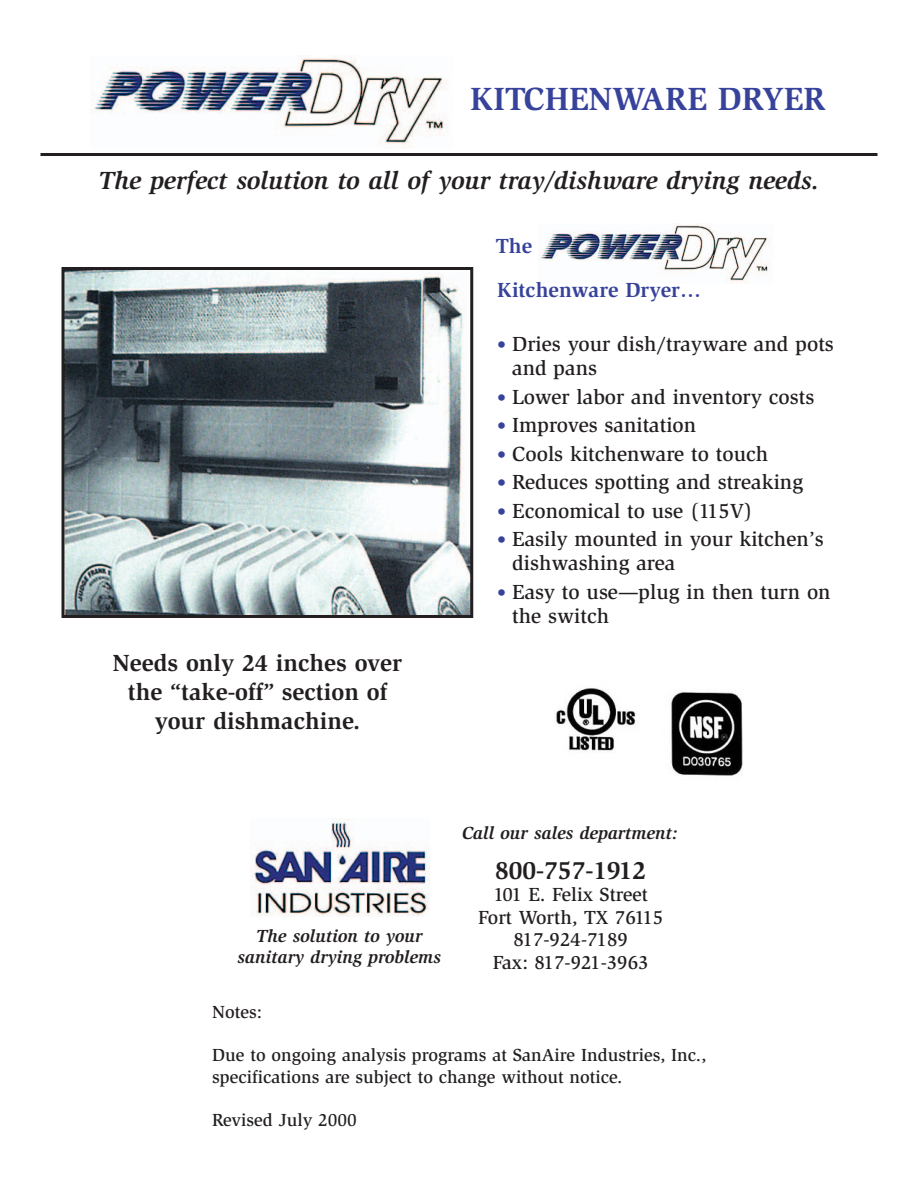
<style>
.page{position:relative;width:918px;height:1188px;background:#fff}
.page>*{position:absolute;margin:0;border:0;box-sizing:border-box;transform-origin:0 0}
.t1{font:700 33px "Slimbach";color:#37439b}
.t2{font:italic 700 25.5px "Slimbach";color:#231f20}
.t3{font:700 25.5px "Slimbach";color:#231f20}
.t4{font:700 24px/28.8px "Slimbach";color:#231f20;text-align:center}
.t5{font:500 21px/24px "Slimbach";color:#231f20}
.t6{font:700 21px "Slimbach";color:#37439b}
.t7{font:500 19.5px/22.5px "Slimbach";color:#231f20;text-align:center}
.t8{font:500 18px/21.6px "Slimbach";color:#231f20}
.t9{font:italic 700 18px/21px "Slimbach";color:#231f20;text-align:center}
.s1{font-size:18px;color:#37439b}
</style>
<div class="page">
<img style="left:93px;top:56px;width:354px;height:90px">
<img style="left:540px;top:225px;width:230px;height:57px">
<hr style="left:40px;top:153px;width:838px;height:3px;background:#231f20">
<img style="left:556px;top:688px;width:187px;height:88px">
<img style="left:66px;top:271px;width:403px;height:343px">
<div style="left:62px;top:267px;width:411px;height:351px;border:3px solid #231f20"></div>
<img style="left:250px;top:818px;width:180px;height:98px">
<h1 class="t1" style="left:470px;top:86px;width:357px">KITCHENWARE DRYER</h1>
<p class="t2" style="left:98px;top:171px;width:723px">The perfect solution to all of your tray/dishware drying needs.</p>
<p class="t6" style="left:496px;top:238px;width:38px">The</p>
<p class="t4" style="left:113px;top:651px;width:291px">Needs only 24 inches over the “take-off” section of your dishmachine.</p>
<p class="t6" style="left:497px;top:282px;width:205px">Kitchenware Dryer…</p>
<p class="t5" style="left:512px;top:334px;width:323px;text-indent:-15px"><span class="s1">•</span> Dries your dish/trayware and pots and pans</p>
<p class="t5" style="left:497px;top:386px;width:319px"><span class="s1">•</span> Lower labor and inventory costs</p>
<p class="t5" style="left:497px;top:415px;width:201px"><span class="s1">•</span> Improves sanitation</p>
<p class="t5" style="left:497px;top:443px;width:273px"><span class="s1">•</span> Cools kitchenware to touch</p>
<p class="t5" style="left:497px;top:472px;width:308px"><span class="s1">•</span> Reduces spotting and streaking</p>
<p class="t5" style="left:497px;top:500px;width:257px"><span class="s1">•</span> Economical to use (115V)</p>
<p class="t5" style="left:512px;top:529px;width:313px;text-indent:-15px"><span class="s1">•</span> Easily mounted in your kitchen’s dishwashing area</p>
<p class="t5" style="left:512px;top:581px;width:320px;text-indent:-15px"><span class="s1">•</span> Easy to use—plug in then turn on the switch</p>
<p class="t9" style="left:238px;top:927px;width:205px">The solution to your sanitary drying problems</p>
<p class="t9" style="left:462px;top:824px;width:217px">Call our sales department:</p>
<p class="t3" style="left:495px;top:860px;width:153px">800-757-1912</p>
<p class="t7" style="left:478px;top:885px;width:187px">101 E. Felix Street<br>Fort Worth, TX 76115<br>817-924-7189<br>Fax: 817-921-3963</p>
<p class="t8" style="left:212px;top:1002px;width:51px">Notes:</p>
<p class="t8" style="left:212px;top:1046px;width:496px">Due to ongoing analysis programs at SanAire Industries, Inc., specifications are subject to change without notice.</p>
<p class="t8" style="left:212px;top:1110px;width:146px">Revised July 2000</p>
</div>
